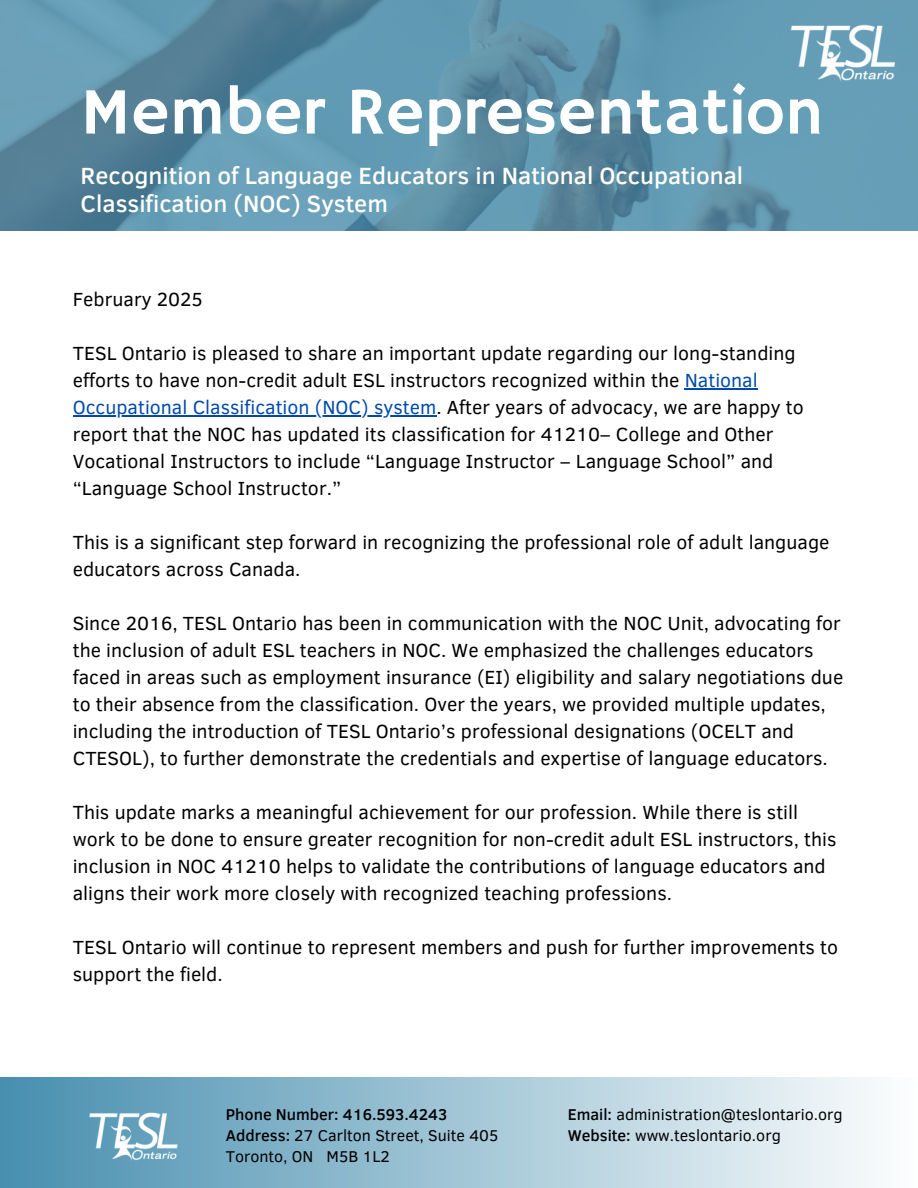
<style>
.page{position:relative;width:918px;height:1188px;background:#fff}
.page>*{position:absolute;margin:0;border:0;box-sizing:border-box;transform-origin:0 0}
.t1{font:66.45px "Hammersmith One";color:#fff}
.t2{font:500 24px/28.2px "Clear Sans";color:#fff}
.t3{font:19.5px/27px "Clear Sans";color:#000}
.t4{font:16.05px/21.5px "Clear Sans";color:#000}
.t5{font:500 16.05px "Clear Sans";color:#000}
.s1{color:#004aad}
.s2{font-weight:500}
</style>
<div class="page">
<svg style="left:0;top:0;width:918px;height:231px;background:#5e93ab"></svg>
<img style="left:780px;top:16px;width:124px;height:68px">
<hr style="left:685px;top:389px;width:73px;height:1px;background:#004aad">
<hr style="left:73px;top:416px;width:363px;height:1px;background:#004aad">
<div style="left:0;top:1077px;width:918px;height:111px;background:linear-gradient(to right,#478eaf,#fdfdfe)"></div>
<img style="left:81px;top:1105px;width:104px;height:58px">
<p class="t1" style="left:81px;top:74px;width:744px">Member Representation</p>
<p class="t2" style="left:81px;top:160px;width:664px">Recognition of Language Educators in National Occupational<br>Classification (NOC) System</p>
<p class="t3" style="left:73px;top:285px;width:132px">February 2025</p>
<h1 class="t3" style="left:73px;top:339px;width:724px">TESL Ontario is pleased to share an important update regarding our long-standing efforts to have non-credit adult ESL instructors recognized within the <span class="s1">National</span></h1>
<h2 class="t3" style="left:73px;top:393px;width:733px"><span class="s1">Occupational Classification (NOC) system</span>. After years of advocacy, we are happy to report that the NOC has updated its classification for 41210– College and Other Vocational Instructors to include “Language Instructor – Language School” and “Language School Instructor.”</h2>
<h2 class="t3" style="left:73px;top:528px;width:758px">This is a significant step forward in recognizing the professional role of adult language educators across Canada.</h2>
<h2 class="t3" style="left:73px;top:609px;width:770px">Since 2016, TESL Ontario has been in communication with the NOC Unit, advocating for</h2>
<h2 class="t3" style="left:73px;top:636px;width:772px">the inclusion of adult ESL teachers in NOC. We emphasized the challenges educators faced in areas such as employment insurance (EI) eligibility and salary negotiations due to their absence from the classification. Over the years, we provided multiple updates, including the introduction of TESL Ontario’s professional designations (OCELT and CTESOL), to further demonstrate the credentials and expertise of language educators.</h2>
<h2 class="t3" style="left:73px;top:798px;width:727px">This update marks a meaningful achievement for our profession. While there is still</h2>
<h2 class="t3" style="left:73px;top:825px;width:765px">work to be done to ensure greater recognition for non-credit adult ESL instructors, this inclusion in NOC 41210 helps to validate the contributions of language educators and aligns their work more closely with recognized teaching professions.</h2>
<h2 class="t3" style="left:73px;top:933px;width:767px">TESL Ontario will continue to represent members and push for further improvements to</h2>
<h2 class="t3" style="left:73px;top:960px;width:152px">support the field.</h2>
<h2 class="t5" style="left:226px;top:1102px;width:223px">Phone Number: 416.593.4243</h2>
<h2 class="t4" style="left:226px;top:1124px;width:274px"><span class="s2">Address:</span> 27 Carlton Street, Suite 405<br>Toronto, ON M5B 1L2</h2>
<p class="t4" style="left:568px;top:1102px;width:276px"><span class="s2">Email:</span> administration@teslontario.org</p>
<p class="t4" style="left:568px;top:1124px;width:215px"><span class="s2">Website:</span> www.teslontario.org</p>
</div>
